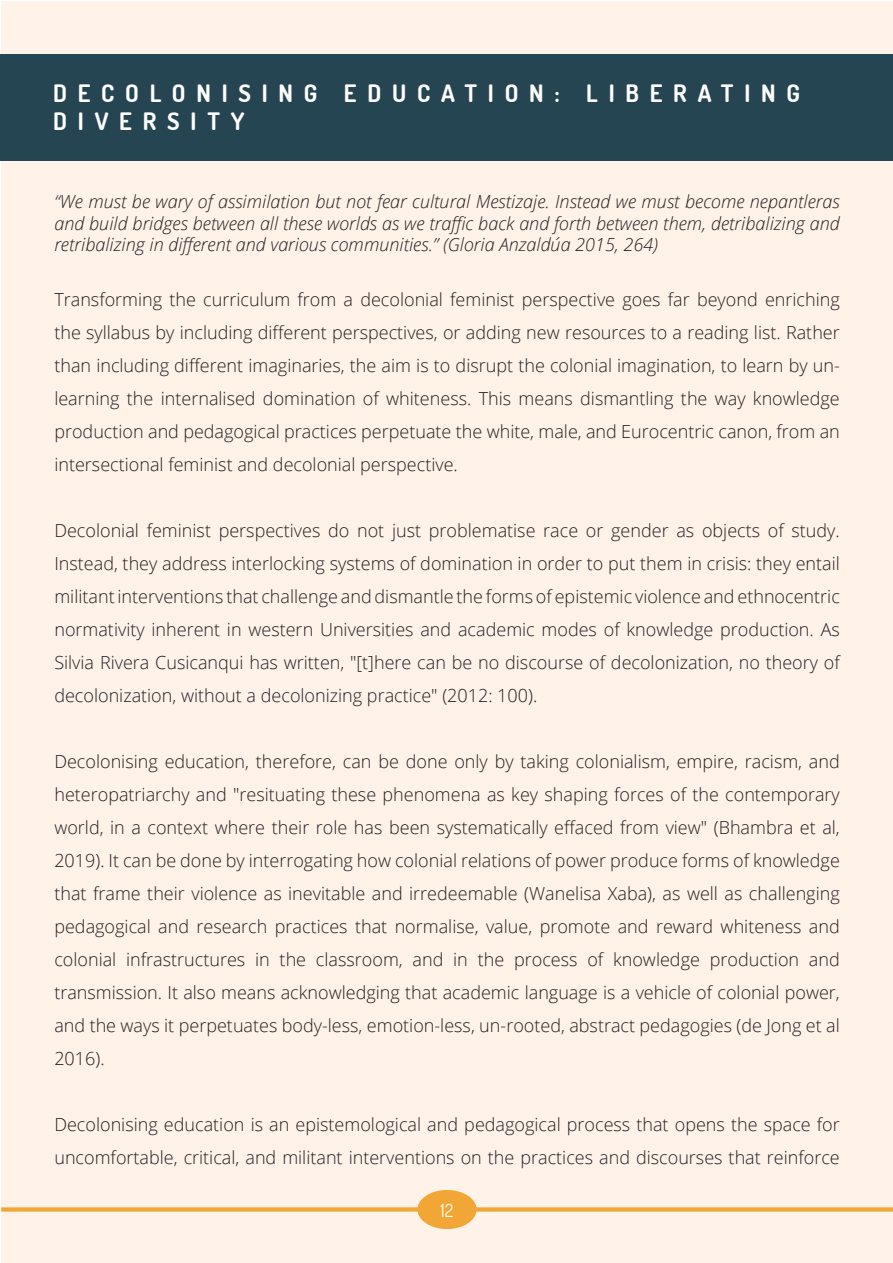
<style>
.page{position:relative;width:893px;height:1263px;background:#fff}
.page>*{position:absolute;margin:0;border:0;box-sizing:border-box;transform-origin:0 0}
.t1{font:700 24px/28.8px "Aka Acid Dosis";letter-spacing:.45em;color:#fff}
.t2{font:300 18px/33px "Open Sans";color:#231f20;text-align:justify}
.t3{font:italic 300 18px/21.6px "Open Sans";color:#231f20;text-align:justify}
.t4{font:18px "Aka Acid Dosis";color:#fff}
</style>
<div class="page">
<div style="left:1px;top:1px;width:892px;height:1262px;background:#fef2e9"></div>
<svg style="left:1px;top:1207px;width:892px;height:4px;fill:#f1a735"></svg>
<div style="left:417px;top:1190px;width:60px;height:39px;background:#f1a635;border-radius:50%"></div>
<div style="left:0;top:54px;width:893px;height:106px;background:#264552"></div>
<h1 class="t1" style="left:53px;top:78px;width:748px">DECOLONISING EDUCATION: LIBERATING<br>DIVERSITY</h1>
<p class="t3" style="left:54px;top:190px;width:787px">“We must be wary of assimilation but not fear cultural Mestizaje. Instead we must become nepantleras and build bridges between all these worlds as we traffic back and forth between them, detribalizing and retribalizing in different and various communities.” (Gloria Anzaldúa 2015, 264)</p>
<p class="t2" style="left:54px;top:282px;width:787px">Transforming the curriculum from a decolonial feminist perspective goes far beyond enriching the syllabus by including different perspectives, or adding new resources to a reading list. Rather than including different imaginaries, the aim is to disrupt the colonial imagination, to learn by un&shy;learning the internalised domination of whiteness. This means dismantling the way knowledge production and pedagogical practices perpetuate the white, male, and Eurocentric canon, from an intersectional feminist and decolonial perspective.</p>
<p class="t2" style="left:54px;top:513px;width:787px">Decolonial feminist perspectives do not just problematise race or gender as objects of study.<br>Instead, they address interlocking systems of domination in order to put them in crisis: they entail militant interventions that challenge and dismantle the forms of epistemic violence and ethnocentric normativity inherent in western Universities and academic modes of knowledge production. As Silvia Rivera Cusicanqui has written, "[t]here can be no discourse of decolonization, no theory of decolonization, without a decolonizing practice" (2012: 100).</p>
<p class="t2" style="left:54px;top:744px;width:787px">Decolonising education, therefore, can be done only by taking colonialism, empire, racism, and heteropatriarchy and "resituating these phenomena as key shaping forces of the contemporary world, in a context where their role has been systematically effaced from view" (Bhambra et al, 2019). It can be done by interrogating how colonial relations of power produce forms of knowledge that frame their violence as inevitable and irredeemable (Wanelisa Xaba), as well as challenging pedagogical and research practices that normalise, value, promote and reward whiteness and colonial infrastructures in the classroom, and in the process of knowledge production and transmission. It also means acknowledging that academic language is a vehicle of colonial power, and the ways it perpetuates body-less, emotion-less, un-rooted, abstract pedagogies (de Jong et al 2016).</p>
<p class="t2" style="left:54px;top:1107px;width:787px">Decolonising education is an epistemological and pedagogical process that opens the space for uncomfortable, critical, and militant interventions on the practices and discourses that reinforce</p>
<p class="t4" style="left:441px;top:1198px;width:14px">12</p>
</div>
